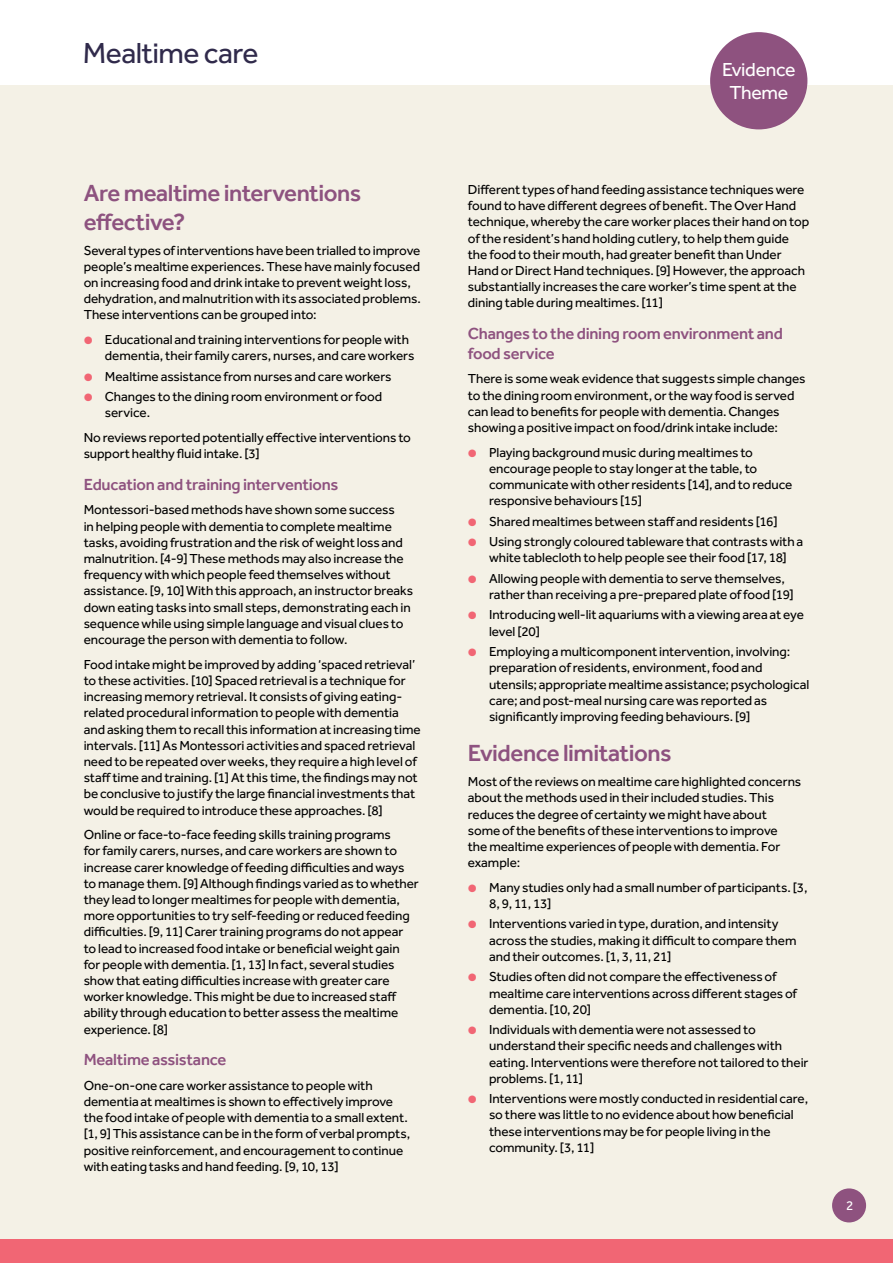
<style>
.page{position:relative;width:893px;height:1263px;background:#fff}
.page>*{position:absolute;margin:0;border:0;box-sizing:border-box;transform-origin:0 0}
.t1{font:30px "Effra";letter-spacing:-.02em;color:#302a4b}
.Sub_Heading__H2{font:500 24px/28.8px "Effra";letter-spacing:-.02em;color:#8d527f}
.t2{font:19.5px/22.5px "Effra";letter-spacing:-.015em;color:#fff;text-align:center}
.Sub_Sub_Sub_Heading__H4{font:500 16.5px/19.8px "Effra";letter-spacing:-.015em;color:#8e527f}
.Paragraph__P{font:13.5px/16.2px "Effra";letter-spacing:-.005em;color:#000}
.t3{font:13.5px "Effra";color:#fff}
.s1{color:#f16674}
</style>
<div class="page">
<div style="left:0;top:85px;width:893px;height:1178px;background:#f4f1e6"></div>
<div style="left:0;top:1239px;width:893px;height:24px;background:#f16674"></div>
<div style="left:710px;top:32px;width:97px;height:97px;background:#8e527f;border-radius:50%"></div>
<div style="left:832px;top:1188px;width:34px;height:34px;background:#8e527f;border-radius:50%"></div>
<h1 class="t1" style="left:83px;top:35px;width:177px">Mealtime care</h1>
<h2 class="Sub_Heading__H2" style="left:84px;top:178px;width:279px">Are mealtime interventions effective?</h2>
<p class="Paragraph__P" style="left:84px;top:242px;width:339px">Several types of interventions have been trialled to improve people’s mealtime experiences. These have mainly focused on increasing food and drink intake to prevent weight loss, dehydration, and malnutrition with its associated problems.<br>These interventions can be grouped into:</p>
<p class="Paragraph__P" style="left:105px;top:331px;width:311px;text-indent:-21px"><span class="s1">●</span> Educational and training interventions for people with dementia, their family carers, nurses, and care workers</p>
<p class="Paragraph__P" style="left:84px;top:368px;width:309px"><span class="s1">●</span> Mealtime assistance from nurses and care workers</p>
<p class="Paragraph__P" style="left:105px;top:388px;width:279px;text-indent:-21px"><span class="s1">●</span> Changes to the dining room environment or food service.</p>
<p class="Paragraph__P" style="left:84px;top:429px;width:329px">No reviews reported potentially effective interventions to support healthy fluid intake. [3]</p>
<h3 class="Sub_Sub_Sub_Heading__H4" style="left:84px;top:474px;width:256px">Education and training interventions</h3>
<p class="Paragraph__P" style="left:84px;top:502px;width:331px">Montessori-based methods have shown some success<br>in helping people with dementia to complete mealtime tasks, avoiding frustration and the risk of weight loss and malnutrition. [4-9] These methods may also increase the frequency with which people feed themselves without assistance. [9, 10] With this approach, an instructor breaks down eating tasks into small steps, demonstrating each in sequence while using simple language and visual clues to encourage the person with dementia to follow.</p>
<p class="Paragraph__P" style="left:84px;top:656px;width:338px">Food intake might be improved by adding ‘spaced retrieval’ to these activities. [10] Spaced retrieval is a technique for increasing memory retrieval. It consists of giving eating&shy;related procedural information to people with dementia and asking them to recall this information at increasing time intervals. [11] As Montessori activities and spaced retrieval need to be repeated over weeks, they require a high level of staff time and training. [1] At this time, the findings may not be conclusive to justify the large financial investments that would be required to introduce these approaches. [8]</p>
<p class="Paragraph__P" style="left:84px;top:826px;width:337px">Online or face-to-face feeding skills training programs<br>for family carers, nurses, and care workers are shown to increase carer knowledge of feeding difficulties and ways to manage them. [9] Although findings varied as to whether they lead to longer mealtimes for people with dementia, more opportunities to try self-feeding or reduced feeding difficulties. [9, 11] Carer training programs do not appear to lead to increased food intake or beneficial weight gain for people with dementia. [1, 13] In fact, several studies show that eating difficulties increase with greater care worker knowledge. This might be due to increased staff ability through education to better assess the mealtime experience. [8]</p>
<h3 class="Sub_Sub_Sub_Heading__H4" style="left:84px;top:1049px;width:144px">Mealtime assistance</h3>
<p class="Paragraph__P" style="left:84px;top:1077px;width:328px">One-on-one care worker assistance to people with dementia at mealtimes is shown to effectively improve the food intake of people with dementia to a small extent. [1, 9] This assistance can be in the form of verbal prompts, positive reinforcement, and encouragement to continue with eating tasks and hand feeding. [9, 10, 13]</p>
<h3 class="t2" style="left:722px;top:58px;width:75px">Evidence<br>Theme</h3>
<p class="Paragraph__P" style="left:468px;top:181px;width:343px">Different types of hand feeding assistance techniques were found to have different degrees of benefit. The Over Hand technique, whereby the care worker places their hand on top of the resident’s hand holding cutlery, to help them guide the food to their mouth, had greater benefit than Under Hand or Direct Hand techniques. [9] However, the approach substantially increases the care worker’s time spent at the dining table during mealtimes. [11]</p>
<h3 class="Sub_Sub_Sub_Heading__H4" style="left:468px;top:323px;width:317px">Changes to the dining room environment and food service</h3>
<p class="Paragraph__P" style="left:468px;top:371px;width:339px">There is some weak evidence that suggests simple changes to the dining room environment, or the way food is served can lead to benefits for people with dementia. Changes showing a positive impact on food/drink intake include:</p>
<p class="Paragraph__P" style="left:489px;top:444px;width:305px;text-indent:-21px"><span class="s1">●</span> Playing background music during mealtimes to encourage people to stay longer at the table, to communicate with other residents [14], and to reduce responsive behaviours [15]</p>
<p class="Paragraph__P" style="left:468px;top:513px;width:311px"><span class="s1">●</span> Shared mealtimes between staff and residents [16]</p>
<p class="Paragraph__P" style="left:468px;top:533px;width:337px;text-align:center"><span class="s1">●</span> Using strongly coloured tableware that contrasts with a white tablecloth to help people see their food [17, 18]</p>
<p class="Paragraph__P" style="left:489px;top:570px;width:306px;text-indent:-21px"><span class="s1">●</span> Allowing people with dementia to serve themselves, rather than receiving a pre-prepared plate of food [19]</p>
<p class="Paragraph__P" style="left:489px;top:607px;width:316px;text-indent:-21px"><span class="s1">●</span> Introducing well-lit aquariums with a viewing area at eye level [20]</p>
<p class="Paragraph__P" style="left:489px;top:643px;width:322px;text-indent:-21px"><span class="s1">●</span> Employing a multicomponent intervention, involving: preparation of residents, environment, food and utensils; appropriate mealtime assistance; psychological care; and post-meal nursing care was reported as significantly improving feeding behaviours. [9]</p>
<h2 class="Sub_Heading__H2" style="left:468px;top:739px;width:205px">Evidence limitations</h2>
<p class="Paragraph__P" style="left:468px;top:773px;width:335px">Most of the reviews on mealtime care highlighted concerns about the methods used in their included studies. This reduces the degree of certainty we might have about some of the benefits of these interventions to improve<br>the mealtime experiences of people with dementia. For example:</p>
<p class="Paragraph__P" style="left:489px;top:879px;width:320px;text-indent:-21px"><span class="s1">●</span> Many studies only had a small number of participants. [3,<br>8, 9, 11, 13]</p>
<p class="Paragraph__P" style="left:489px;top:916px;width:309px;text-indent:-21px"><span class="s1">●</span> Interventions varied in type, duration, and intensity across the studies, making it difficult to compare them and their outcomes. [1, 3, 11, 21]</p>
<p class="Paragraph__P" style="left:489px;top:968px;width:309px;text-indent:-21px"><span class="s1">●</span> Studies often did not compare the effectiveness of mealtime care interventions across different stages of dementia. [10, 20]</p>
<p class="Paragraph__P" style="left:489px;top:1021px;width:321px;text-indent:-21px"><span class="s1">●</span> Individuals with dementia were not assessed to understand their specific needs and challenges with eating. Interventions were therefore not tailored to their problems. [1, 11]</p>
<p class="Paragraph__P" style="left:489px;top:1090px;width:320px;text-indent:-21px"><span class="s1">●</span> Interventions were mostly conducted in residential care, so there was little to no evidence about how beneficial these interventions may be for people living in the community. [3, 11]</p>
<p class="t3" style="left:846px;top:1198px;width:9px">2</p>
</div>
